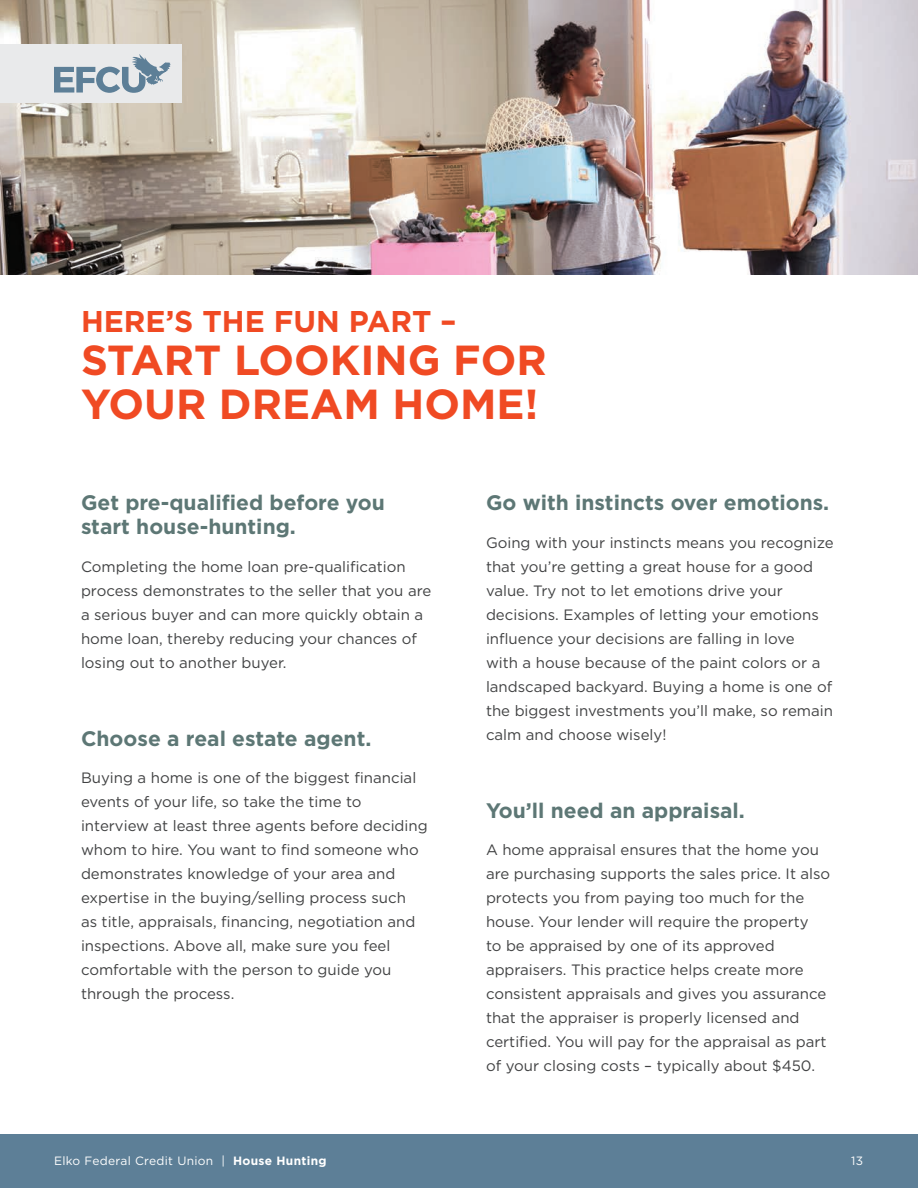
<style>
.page{position:relative;width:918px;height:1188px;background:#fff}
.page>*{position:absolute;margin:0;border:0;box-sizing:border-box;transform-origin:0 0}
.t1{font:700 42px/43.5px "Gotham";color:#f04a23}
.t2{font:700 30px "Gotham";color:#f04a23}
.t3{font:700 21px/24px "Gotham";color:#5d7775}
.t4{font:15px/24px "Gotham";color:#414243}
.t5{font:12px "Gotham";letter-spacing:.025em;color:#fff}
.s1{font-weight:700}
</style>
<div class="page">
<div style="left:0;top:1134px;width:918px;height:54px;background:#5d7f97"></div>
<img style="left:0;top:0;width:918px;height:274px">
<div style="left:0;top:44px;width:181px;height:59px;background:#e9eaeb"></div>
<svg style="left:54px;top:54px;width:117px;height:39px"></svg>
<h2 class="t2" style="left:81px;top:301px;width:377px">HERE’S THE FUN PART –</h2>
<h1 class="t1" style="left:81px;top:338px;width:467px">START LOOKING FOR<br>YOUR DREAM HOME!</h1>
<h3 class="t3" style="left:81px;top:491px;width:305px">Get pre-qualified before you start house-hunting.</h3>
<p class="t4" style="left:81px;top:554px;width:352px">Completing the home loan pre-qualification process demonstrates to the seller that you are a serious buyer and can more quickly obtain a home loan, thereby reducing your chances of losing out to another buyer.</p>
<h3 class="t3" style="left:81px;top:726px;width:292px">Choose a real estate agent.</h3>
<p class="t4" style="left:81px;top:766px;width:348px">Buying a home is one of the biggest financial events of your life, so take the time to interview at least three agents before deciding whom to hire. You want to find someone who demonstrates knowledge of your area and expertise in the buying/selling process such<br>as title, appraisals, financing, negotiation and inspections. Above all, make sure you feel comfortable with the person to guide you through the process.</p>
<h3 class="t3" style="left:486px;top:491px;width:345px">Go with instincts over emotions.</h3>
<p class="t4" style="left:486px;top:530px;width:349px">Going with your instincts means you recognize that you’re getting a great house for a good value. Try not to let emotions drive your decisions. Examples of letting your emotions influence your decisions are falling in love<br>with a house because of the paint colors or a landscaped backyard. Buying a home is one of the biggest investments you’ll make, so remain calm and choose wisely!</p>
<h3 class="t3" style="left:486px;top:798px;width:260px">You’ll need an appraisal.</h3>
<p class="t4" style="left:486px;top:838px;width:346px">A home appraisal ensures that the home you are purchasing supports the sales price. It also protects you from paying too much for the house. Your lender will require the property<br>to be appraised by one of its approved appraisers. This practice helps create more consistent appraisals and gives you assurance that the appraiser is properly licensed and certified. You will pay for the appraisal as part of your closing costs – typically about $450.</p>
<p class="t5" style="left:54px;top:1153px;width:274px">Elko Federal Credit Union | <span class="s1">House Hunting</span></p>
<p class="t5" style="left:851px;top:1153px;width:13px">13</p>
</div>
